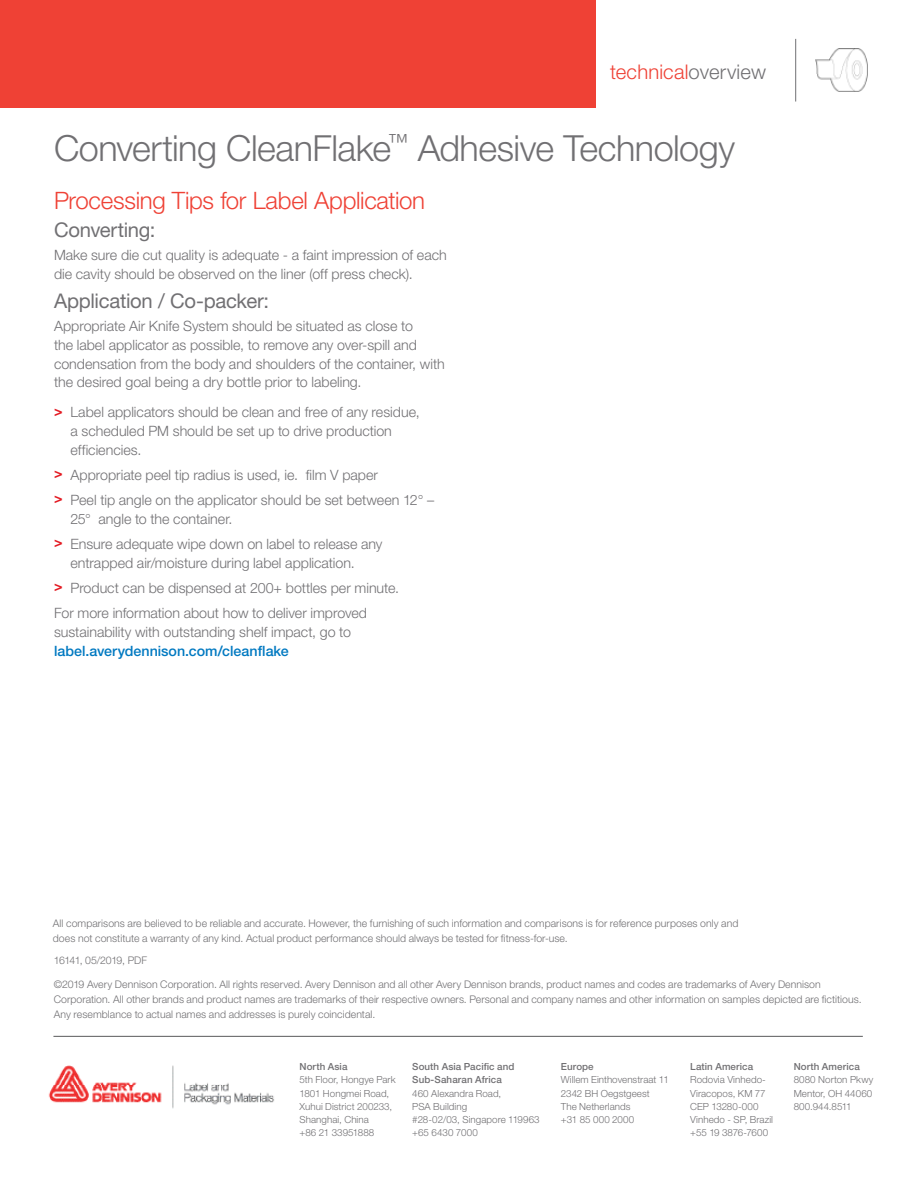
<style>
.page{position:relative;width:918px;height:1188px;background:#fff}
.page>*{position:absolute;margin:0;border:0;box-sizing:border-box;transform-origin:0 0}
.t1{font:300 36px "Helvetica Neue LT Std";letter-spacing:-.015em;color:#717073}
.t2{font:300 24px "Helvetica Neue LT Std";letter-spacing:-.015em;color:#ef4135}
.t3{font:20.25px "Helvetica Neue LT Std";letter-spacing:-.015em;color:#717073}
.t4{font:300 20.25px "Helvetica Neue LT Std";letter-spacing:.01em;color:#ef4135}
.t5{font:300 14.25px/18.8px "Helvetica Neue LT Std";color:#717073}
.t6{font:500 14.25px "Helvetica Neue LT Std";color:#0079c1}
.t7{font:300 10.5px/15px "Helvetica Neue LT Std";letter-spacing:.005em;color:#717073}
.t8{font:300 10.5px "Helvetica Neue LT Std";letter-spacing:-.03em;color:#717073}
.t9{font:300 9.75px/13.2px "Helvetica Neue LT Std";letter-spacing:.005em;color:#717073}
.t10{font:500 9.75px/13.2px "Helvetica Neue LT Std";letter-spacing:.01em;color:#717073}
.s1{color:#717073}
.s2{font-weight:700;color:#e31b23}
</style>
<div class="page">
<hr style="left:795px;top:39px;width:1px;height:63px;background:#717073">
<div style="left:0;top:0;width:595px;height:108px;background:#ef4135"></div>
<img style="left:815px;top:49px;width:52px;height:42px">
<hr style="left:53px;top:1036px;width:810px;height:1px;background:#58595b">
<img style="left:48px;top:1065px;width:226px;height:44px">
<h3 class="t4" style="left:610px;top:60px;width:157px">technical<span class="s1">overview</span></h3>
<h1 class="t1" style="left:54px;top:126px;width:683px">Converting CleanFlake<sup>™</sup> Adhesive Technology</h1>
<h2 class="t2" style="left:54px;top:186px;width:373px">Processing Tips for Label Application</h2>
<h3 class="t3" style="left:54px;top:217px;width:103px">Converting:</h3>
<p class="t5" style="left:54px;top:245px;width:394px">Make sure die cut quality is adequate - a faint impression of each die cavity should be observed on the liner (off press check).</p>
<h3 class="t3" style="left:54px;top:289px;width:217px">Application / Co-packer:</h3>
<p class="t5" style="left:54px;top:316px;width:392px">Appropriate Air Knife System should be situated as close to<br>the label applicator as possible, to remove any over-spill and condensation from the body and shoulders of the container, with the desired goal being a dry bottle prior to labeling.</p>
<p class="t5" style="left:71px;top:402px;width:351px;text-indent:-17px"><span class="s2">&gt;</span> Label applicators should be clean and free of any residue, a scheduled PM should be set up to drive production efficiencies.</p>
<p class="t5" style="left:54px;top:462px;width:382px;line-height:25.2px"><span class="s2">&gt;</span> Appropriate peel tip radius is used, ie. film V paper<br><span class="s2">&gt;</span> Peel tip angle on the applicator should be set between 12° –</p>
<p class="t5" style="left:54px;top:506px;width:330px;line-height:25.2px;text-indent:17px">25° angle to the container.<br><span class="s2">&gt;</span> Ensure adequate wipe down on label to release any</p>
<p class="t5" style="left:54px;top:550px;width:347px;line-height:25.2px;text-indent:17px">entrapped air/moisture during label application.<br><span class="s2">&gt;</span> Product can be dispensed at 200+ bottles per minute.<br>For more information about how to deliver improved</p>
<p class="t5" style="left:54px;top:622px;width:299px">sustainability with outstanding shelf impact, go to</p>
<p class="t6" style="left:54px;top:642px;width:236px">label.averydennison.com/cleanflake</p>
<p class="t7" style="left:53px;top:915px;width:687px">All comparisons are believed to be reliable and accurate. However, the furnishing of such information and comparisons is for reference purposes only and does not constitute a warranty of any kind. Actual product performance should always be tested for fitness-for-use.</p>
<p class="t8" style="left:54px;top:954px;width:95px">16141, 05/2019, PDF</p>
<p class="t7" style="left:54px;top:977px;width:809px">©2019 Avery Dennison Corporation. All rights reserved. Avery Dennison and all other Avery Dennison brands, product names and codes are trademarks of Avery Dennison<br>Corporation. All other brands and product names are trademarks of their respective owners. Personal and company names and other information on samples depicted are fictitious.<br>Any resemblance to actual names and addresses is purely coincidental.</p>
<p class="t10" style="left:300px;top:1060px;width:49px">North Asia</p>
<p class="t9" style="left:300px;top:1073px;width:98px">5th Floor, Hongye Park<br>1801 Hongmei Road,<br>Xuhui District 200233,<br>Shanghai, China<br>+86 21 33951888</p>
<p class="t10" style="left:412px;top:1060px;width:104px">South Asia Pacific and<br>Sub-Saharan Africa</p>
<p class="t9" style="left:412px;top:1086px;width:129px">460 Alexandra Road,<br>PSA Building<br>#28-02/03, Singapore 119963 +65 6430 7000</p>
<p class="t10" style="left:561px;top:1060px;width:34px">Europe</p>
<p class="t9" style="left:561px;top:1073px;width:109px">Willem Einthovenstraat 11<br>2342 BH Oegstgeest<br>The Netherlands<br>+31 85 000 2000</p>
<p class="t10" style="left:690px;top:1060px;width:64px">Latin America</p>
<p class="t9" style="left:690px;top:1073px;width:84px">Rodovia Vinhedo-<br>Viracopos, KM 77<br>CEP 13280-000<br>Vinhedo - SP, Brazil +55 19 3876-7600</p>
<p class="t10" style="left:794px;top:1060px;width:68px">North America</p>
<p class="t9" style="left:794px;top:1073px;width:81px">8080 Norton Pkwy<br>Mentor, OH 44060<br>800.944.8511</p>
</div>
